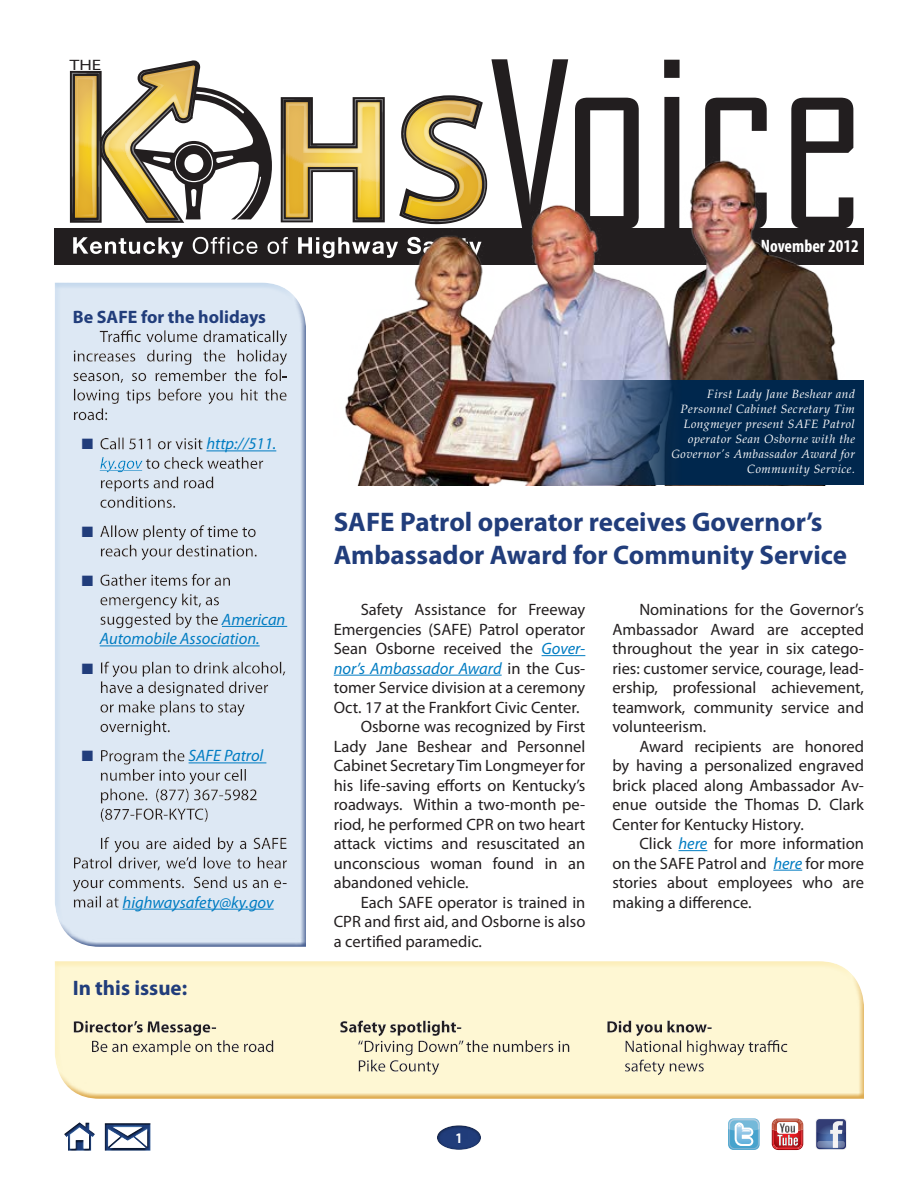
<style>
.page{position:relative;width:918px;height:1188px;background:#fff}
.page>*{position:absolute;margin:0;border:0;box-sizing:border-box;transform-origin:0 0}
.t1{font:700 27px/32.4px "Myriad Pro";color:#213d7b}
.t2{font:700 21px "Myriad Pro";color:#213d7b}
.t3{font:700 18px "Myriad Pro";color:#213d7b}
.t4{font:700 condensed 18px "Myriad Pro";color:#fff}
.t5{font:16.5px/19.5px "Myriad Pro";color:#231f20;text-align:justify}
.t6{font:italic 16.5px/19.5px "Myriad Pro";color:#007cc2}
.t7{font:semi-expanded 15.15px "Myriad Pro";color:#221e1f;scale:1.15 1}
.t8{font:15px "Zapf Dingbats ITC";color:#213d7b}
.t9{font:700 condensed 14.7px "Myriad Pro";color:#fff}
.t10{font:italic 12px/15px "Palatino";letter-spacing:.04em;color:#fff;text-align:right}
.s1{font-style:italic;color:#007cc2}
.s2{font-style:normal;color:#231f20}
</style>
<div class="page">
<svg style="left:815px;top:1118px;width:32px;height:32px"></svg>
<svg style="left:816px;top:1119px;width:30px;height:30px"></svg>
<svg style="left:817px;top:1141px;width:28px;height:7px"></svg>
<svg style="left:772px;top:1119px;width:31px;height:31px"></svg>
<svg style="left:728px;top:1118px;width:32px;height:32px"></svg>
<svg style="left:728px;top:1118px;width:32px;height:31px"></svg>
<div style="left:62px;top:1120px;width:34px;height:32px;background:#231f20;opacity:.75"></div>
<div style="left:103px;top:1122px;width:49px;height:29px;background:#231f20;opacity:.75"></div>
<div style="left:54px;top:229px;width:810px;height:36px;background:#221e1f"></div>
<svg style="left:575px;top:98px;width:64px;height:50px"></svg>
<svg style="left:664px;top:60px;width:16px;height:88px"></svg>
<svg style="left:705px;top:98px;width:62px;height:50px"></svg>
<svg style="left:791px;top:98px;width:62px;height:131px"></svg>
<svg style="left:73px;top:237px;width:110px;height:21px"></svg>
<svg style="left:193px;top:237px;width:65px;height:17px"></svg>
<svg style="left:268px;top:237px;width:20px;height:17px"></svg>
<svg style="left:298px;top:237px;width:36px;height:21px"></svg>
<svg style="left:278px;top:59px;width:290px;height:170px"></svg>
<svg style="left:69px;top:60px;width:203px;height:163px"></svg>
<hr style="left:542px;top:655px;width:43px;height:1px;background:#007cc2">
<hr style="left:334px;top:675px;width:168px;height:1px;background:#007cc2">
<svg style="left:678px;top:850px;width:29px;height:1px"></svg>
<svg style="left:773px;top:870px;width:29px;height:1px"></svg>
<div style="left:48px;top:955px;width:813px;height:125px;background:#f8cf56;opacity:.25"></div>
<div style="left:56px;top:974px;width:815px;height:126px;background:#d4972c;opacity:.75"></div>
<div style="left:48px;top:276px;width:255px;height:652px;background:#6aa5d9;opacity:.25"></div>
<div style="left:56px;top:295px;width:257px;height:653px;background:#213d7b;opacity:.75"></div>
<img style="left:334px;top:148px;width:516px;height:337px">
<svg style="left:566px;top:381px;width:298px;height:104px;background:#214164"></svg>
<svg style="left:437px;top:1125px;width:44px;height:25px"></svg>
<p class="t7" style="left:70px;top:57px;width:29px">THE</p>
<p class="t3" style="left:73px;top:306px;width:195px">Be SAFE for the holidays</p>
<p class="t8" style="left:82px;top:437px;width:13px">■</p>
<p class="t6" style="left:206px;top:434px;width:71px">http://511.</p>
<p class="t8" style="left:82px;top:525px;width:13px">■</p>
<p class="t8" style="left:82px;top:574px;width:13px">■</p>
<p class="t6" style="left:100px;top:610px;width:187px;text-indent:122px">American<br>Automobile Association.</p>
<p class="t8" style="left:82px;top:661px;width:13px">■</p>
<p class="t8" style="left:82px;top:749px;width:13px">■</p>
<p class="t6" style="left:189px;top:746px;width:76px">SAFE Patrol</p>
<p class="t6" style="left:123px;top:893px;width:153px">highwaysafety@ky.gov</p>
<p class="t2" style="left:73px;top:976px;width:116px">In this issue:</p>
<p class="t4" style="left:761px;top:236px;width:99px">November 2012</p>
<p class="t10" style="left:671px;top:387px;width:185px">First Lady Jane Beshear and<br>Personnel Cabinet Secretary Tim<br>Longmeyer present SAFE Patrol operator Sean Osborne with the<br>Governor’s Ambassador Award for<br>Community Service.</p>
<h1 class="t1" style="left:334px;top:507px;width:515px">SAFE Patrol operator receives Governor’s<br>Ambassador Award for Community Service</h1>
<p class="t5" style="left:361px;top:600px;width:226px">Safety Assistance for Freeway</p>
<p class="t5" style="left:334px;top:620px;width:253px">Emergencies (SAFE) Patrol operator</p>
<p class="t5" style="left:334px;top:639px;width:253px">Sean Osborne received the <span class="s1">Gover-</span></p>
<p class="t6" style="left:334px;top:659px;width:253px">nor’s Ambassador Award <span class="s2">in the Cus-</span></p>
<p class="t5" style="left:334px;top:678px;width:253px">tomer Service division at a ceremony</p>
<p class="t5" style="left:334px;top:698px;width:247px">Oct. 17 at the Frankfort Civic Center.</p>
<p class="t5" style="left:361px;top:717px;width:226px">Osborne was recognized by First</p>
<p class="t5" style="left:334px;top:737px;width:253px">Lady Jane Beshear and Personnel</p>
<p class="t5" style="left:334px;top:756px;width:253px">Cabinet Secretary Tim Longmeyer for</p>
<p class="t5" style="left:334px;top:776px;width:253px">his life-saving efforts on Kentucky’s</p>
<p class="t5" style="left:334px;top:795px;width:253px">roadways. Within a two-month pe-</p>
<p class="t5" style="left:334px;top:815px;width:253px">riod, he performed CPR on two heart</p>
<p class="t5" style="left:334px;top:834px;width:253px">attack victims and resuscitated an</p>
<p class="t5" style="left:334px;top:854px;width:253px">unconscious woman found in an</p>
<p class="t5" style="left:334px;top:873px;width:136px">abandoned vehicle.</p>
<p class="t5" style="left:361px;top:893px;width:226px">Each SAFE operator is trained in</p>
<p class="t5" style="left:334px;top:912px;width:253px">CPR and first aid, and Osborne is also</p>
<p class="t5" style="left:334px;top:932px;width:150px">a certified paramedic.</p>
<p class="t5" style="left:612px;top:600px;width:253px;text-indent:27px">Nominations for the Governor’s Ambassador Award are accepted throughout the year in six catego&shy;ries: customer service, courage, lead&shy;ership, professional achievement, teamwork, community service and volunteerism.</p>
<p class="t5" style="left:612px;top:737px;width:253px;text-indent:27px">Award recipients are honored by having a personalized engraved brick placed along Ambassador Av&shy;enue outside the Thomas D. Clark Center for Kentucky History.</p>
<p class="t5" style="left:612px;top:834px;width:253px;text-indent:27px">Click <span class="s1">here</span> for more information on the SAFE Patrol and <span class="s1">here</span> for more stories about employees who are making a difference.</p>
<p class="t9" style="left:456px;top:1130px;width:8px">1</p>
</div>
